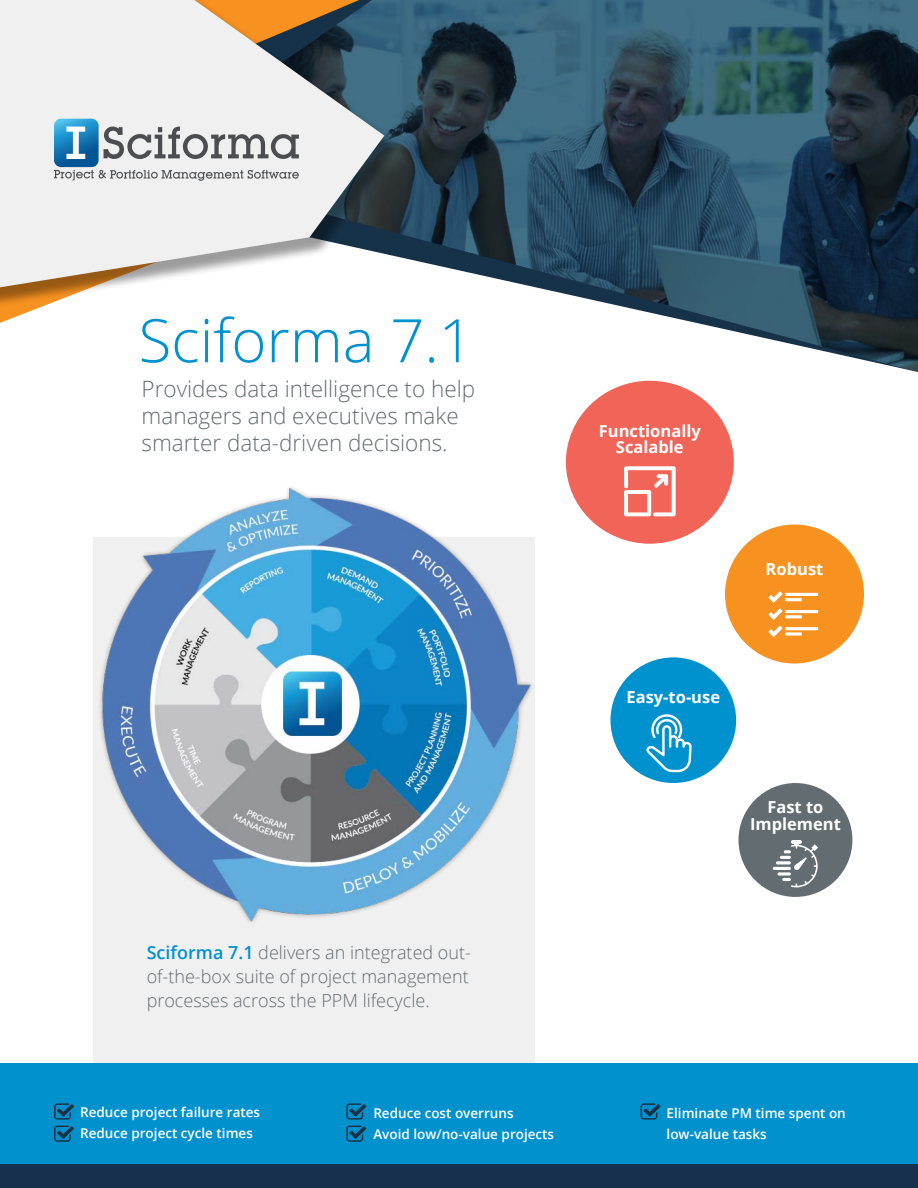
<style>
.page{position:relative;width:918px;height:1188px;background:#fff}
.page>*{position:absolute;margin:0;border:0;box-sizing:border-box;transform-origin:0 0}
.t1{font:300 60px "Open Sans";color:#0092cf}
.t2{font:300 22.5px/27px "Open Sans";color:#636c70}
.t3{font:300 18px/24px "Open Sans";color:#636c70}
.t4{font:700 16.5px "Open Sans";color:#fff}
.t5{font:600 13.5px "Open Sans";color:#fff}
.s1{font-weight:600;color:#0092cf}
</style>
<div class="page">
<img style="left:402px;top:0;width:516px;height:372px">
<div style="left:0;top:0;width:402px;height:310px;background:#000;opacity:.39"></div>
<svg style="left:0;top:0;width:384px;height:287px;fill:#f0f0f0"></svg>
<div style="left:93px;top:537px;width:441px;height:619px;background:#f0f0f0"></div>
<div style="left:0;top:1164px;width:918px;height:24px;background:#17304d"></div>
<div style="left:0;top:1063px;width:918px;height:101px;background:#0192cd"></div>
<img style="left:100px;top:487px;width:435px;height:448px">
<svg style="left:54px;top:1103px;width:20px;height:17px"></svg>
<svg style="left:346px;top:1103px;width:20px;height:17px"></svg>
<svg style="left:641px;top:1103px;width:20px;height:17px"></svg>
<svg style="left:54px;top:1126px;width:20px;height:16px"></svg>
<svg style="left:346px;top:1126px;width:20px;height:16px"></svg>
<svg style="left:54px;top:119px;width:245px;height:62px"></svg>
<div style="left:725px;top:525px;width:139px;height:138px;background:#f79221;border-radius:50%"></div>
<hr style="left:785px;top:593px;width:33px;height:3px;background:#fff">
<hr style="left:785px;top:598px;width:17px;height:3px;background:#fff">
<hr style="left:785px;top:610px;width:33px;height:3px;background:#fff">
<hr style="left:785px;top:615px;width:17px;height:3px;background:#fff">
<hr style="left:785px;top:627px;width:33px;height:3px;background:#fff">
<svg style="left:785px;top:632px;width:17px;height:4px"></svg>
<svg style="left:768px;top:591px;width:15px;height:46px"></svg>
<div style="left:566px;top:381px;width:168px;height:163px;background:#f16458;border-radius:50%"></div>
<svg style="left:624px;top:466px;width:52px;height:50px"></svg>
<div style="left:610px;top:657px;width:126px;height:126px;background:#0092cf;border-radius:50%"></div>
<svg style="left:646px;top:714px;width:46px;height:58px"></svg>
<div style="left:738px;top:783px;width:114px;height:114px;background:#636c70;border-radius:50%"></div>
<hr style="left:776px;top:861px;width:15px;height:3px;background:#fff;border-radius:2px">
<hr style="left:773px;top:867px;width:18px;height:3px;background:#fff;border-radius:2px">
<svg style="left:780px;top:840px;width:38px;height:47px"></svg>
<p class="t1" style="left:139px;top:299px;width:336px">Sciforma 7.1</p>
<p class="t2" style="left:142px;top:374px;width:335px">Provides data intelligence to help managers and executives make smarter data-driven decisions.</p>
<p class="t3" style="left:147px;top:940px;width:326px"><span class="s1">Sciforma 7.1</span> delivers an integrated out&shy;of-the-box suite of project management processes across the PPM lifecycle.</p>
<p class="t5" style="left:80px;top:1103px;width:182px">Reduce project failure rates</p>
<p class="t5" style="left:80px;top:1124px;width:174px">Reduce project cycle times</p>
<p class="t5" style="left:373px;top:1104px;width:142px">Reduce cost overruns</p>
<p class="t5" style="left:373px;top:1125px;width:182px">Avoid low/no-value projects</p>
<p class="t4" style="left:599px;top:419px;width:103px">Functionally</p>
<p class="t4" style="left:616px;top:436px;width:69px">Scalable</p>
<p class="t4" style="left:766px;top:557px;width:59px">Robust</p>
<p class="t4" style="left:627px;top:686px;width:95px">Easy-to-use</p>
<p class="t4" style="left:767px;top:796px;width:58px">Fast to</p>
<p class="t4" style="left:750px;top:812px;width:92px">Implement</p>
<p class="t5" style="left:667px;top:1104px;width:181px">Eliminate PM time spent on</p>
<p class="t5" style="left:667px;top:1125px;width:102px">low-value tasks</p>
</div>
